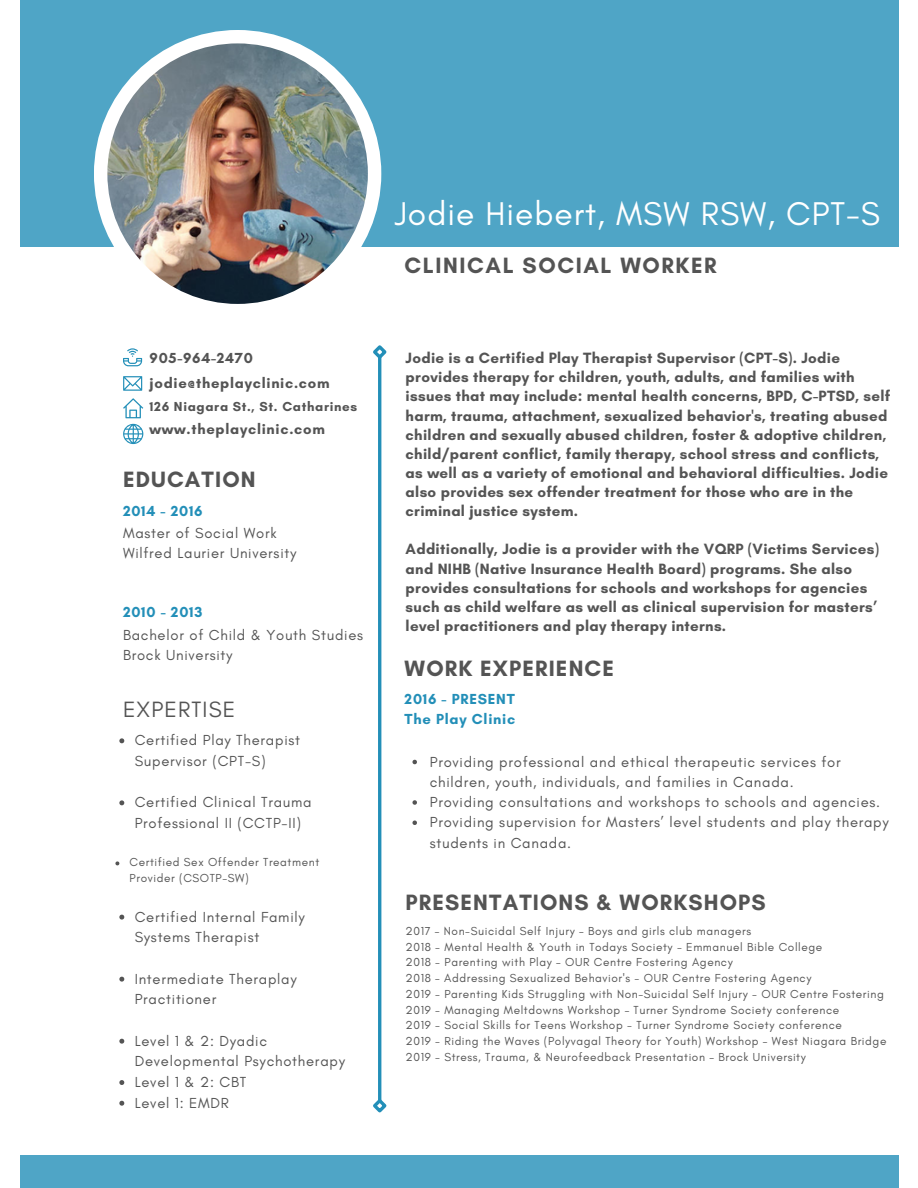
<style>
.page{position:relative;width:918px;height:1188px;background:#fff}
.page>*{position:absolute;margin:0;border:0;box-sizing:border-box;transform-origin:0 0}
.t1{font:33.45px "Glacial Indifference";letter-spacing:.03em;color:#fff}
.t2{font:700 22.5px "Glacial Indifference";letter-spacing:.05em;color:#545454}
.t3{font:700 22.5px "Glacial Indifference";letter-spacing:.07em;color:#545454}
.t4{font:22.5px "Glacial Indifference";letter-spacing:.05em;color:#545454}
.t5{font:700 15.15px/19.2px "Glacial Indifference";letter-spacing:.02em;color:#545454}
.t6{font:14.85px/20.7px "Glacial Indifference";letter-spacing:.05em;color:#545454}
.t7{font:700 14.85px/24.5px "Glacial Indifference";letter-spacing:.05em;color:#545454}
.t8{font:700 14.85px/20.1px "Glacial Indifference";letter-spacing:.05em;color:#238fb8}
.t9{font:700 13.35px "Glacial Indifference";letter-spacing:.05em;color:#545454}
.t10{font:11.85px/15.8px "Glacial Indifference";letter-spacing:.05em;color:#545454}
</style>
<div class="page">
<div style="left:20px;top:0;width:879px;height:247px;background:#4fa5c6"></div>
<div style="left:20px;top:1155px;width:879px;height:33px;background:#4fa5c6"></div>
<hr style="left:378px;top:356px;width:3px;height:746px;background:#238fb8">
<svg style="left:373px;top:345px;width:14px;height:17px"></svg>
<svg style="left:373px;top:1096px;width:14px;height:17px"></svg>
<div style="left:94px;top:30px;width:287px;height:287px;background:#fff;border-radius:50%"></div>
<img style="left:107px;top:43px;width:261px;height:261px;border-radius:50%">
<svg style="left:123px;top:376px;width:19px;height:15px"></svg>
<svg style="left:123px;top:398px;width:20px;height:20px"></svg>
<svg style="left:123px;top:348px;width:19px;height:18px"></svg>
<svg style="left:123px;top:424px;width:20px;height:20px"></svg>
<svg style="left:119px;top:738px;width:5px;height:5px"></svg>
<svg style="left:119px;top:800px;width:5px;height:5px"></svg>
<svg style="left:115px;top:861px;width:4px;height:4px"></svg>
<svg style="left:119px;top:915px;width:5px;height:5px"></svg>
<svg style="left:119px;top:977px;width:5px;height:5px"></svg>
<svg style="left:119px;top:1039px;width:5px;height:5px"></svg>
<svg style="left:119px;top:1080px;width:5px;height:5px"></svg>
<svg style="left:119px;top:1101px;width:5px;height:5px"></svg>
<svg style="left:412px;top:760px;width:5px;height:4px"></svg>
<svg style="left:412px;top:800px;width:5px;height:5px"></svg>
<svg style="left:412px;top:821px;width:5px;height:4px"></svg>
<p class="t7" style="left:150px;top:346px;width:182px">905-964-2470 jodie@theplayclinic.com</p>
<p class="t9" style="left:150px;top:398px;width:209px">126 Niagara St., St. Catharines</p>
<p class="t7" style="left:150px;top:417px;width:177px">www.theplayclinic.com</p>
<h2 class="t2" style="left:123px;top:465px;width:134px">EDUCATION</h2>
<p class="t8" style="left:123px;top:501px;width:81px">2014 - 2016</p>
<p class="t6" style="left:123px;top:523px;width:175px;line-height:20.1px">Master of Social Work<br>Wilfred Laurier University</p>
<p class="t8" style="left:123px;top:602px;width:81px">2010 - 2013</p>
<p class="t6" style="left:123px;top:624px;width:242px;line-height:20.1px">Bachelor of Child &amp; Youth Studies<br>Brock University</p>
<h2 class="t4" style="left:123px;top:695px;width:114px">EXPERTISE</h2>
<p class="t6" style="left:135px;top:730px;width:167px">Certified Play Therapist<br>Supervisor (CPT-S)</p>
<p class="t6" style="left:135px;top:792px;width:179px">Certified Clinical Trauma<br>Professional II (CCTP-II)</p>
<p class="t10" style="left:130px;top:854px;width:191px">Certified Sex Offender Treatment<br>Provider (CSOTP-SW)</p>
<p class="t6" style="left:135px;top:906px;width:172px">Certified Internal Family<br>Systems Therapist</p>
<p class="t6" style="left:135px;top:968px;width:164px">Intermediate Theraplay<br>Practitioner</p>
<p class="t6" style="left:135px;top:1030px;width:212px">Level 1 &amp; 2: Dyadic<br>Developmental Psychotherapy<br>Level 1 &amp; 2: CBT<br>Level 1: EMDR</p>
<h1 class="t1" style="left:395px;top:194px;width:487px">Jodie Hiebert, MSW RSW, CPT-S</h1>
<h2 class="t3" style="left:405px;top:251px;width:314px">CLINICAL SOCIAL WORKER</h2>
<p class="t5" style="left:406px;top:348px;width:486px">Jodie is a Certified Play Therapist Supervisor (CPT-S). Jodie provides therapy for children, youth, adults, and families with issues that may include: mental health concerns, BPD, C-PTSD, self harm, trauma, attachment, sexualized behavior's, treating abused children and sexually abused children, foster &amp; adoptive children, child/parent conflict, family therapy, school stress and conflicts, as well as a variety of emotional and behavioral difficulties. Jodie also provides sex offender treatment for those who are in the criminal justice system.</p>
<p class="t5" style="left:406px;top:540px;width:475px">Additionally, Jodie is a provider with the VQRP (Victims Services) and NIHB (Native Insurance Health Board) programs. She also provides consultations for schools and workshops for agencies such as child welfare as well as clinical supervision for masters’ level practitioners and play therapy interns.</p>
<h2 class="t2" style="left:405px;top:655px;width:211px">WORK EXPERIENCE</h2>
<p class="t8" style="left:405px;top:688px;width:112px">2016 - PRESENT<br>The Play Clinic</p>
<p class="t6" style="left:430px;top:751px;width:461px;line-height:20.2px">Providing professional and ethical therapeutic services for children, youth, individuals, and families in Canada.<br>Providing consultations and workshops to schools and agencies.<br>Providing supervision for Masters’ level students and play therapy students in Canada.</p>
<h2 class="t2" style="left:406px;top:889px;width:362px">PRESENTATIONS &amp; WORKSHOPS</h2>
<p class="t10" style="left:406px;top:923px;width:482px">2017 – Non-Suicidal Self Injury – Boys and girls club managers<br>2018 - Mental Health &amp; Youth in Todays Society - Emmanuel Bible College<br>2018 - Parenting with Play – OUR Centre Fostering Agency<br>2018 – Addressing Sexualized Behavior's - OUR Centre Fostering Agency<br>2019 - Parenting Kids Struggling with Non-Suicidal Self Injury - OUR Centre Fostering 2019 - Managing Meltdowns Workshop – Turner Syndrome Society conference<br>2019 - Social Skills for Teens Workshop - Turner Syndrome Society conference<br>2019 - Riding the Waves (Polyvagal Theory for Youth) Workshop – West Niagara Bridge 2019 - Stress, Trauma, &amp; Neurofeedback Presentation – Brock University</p>
</div>
